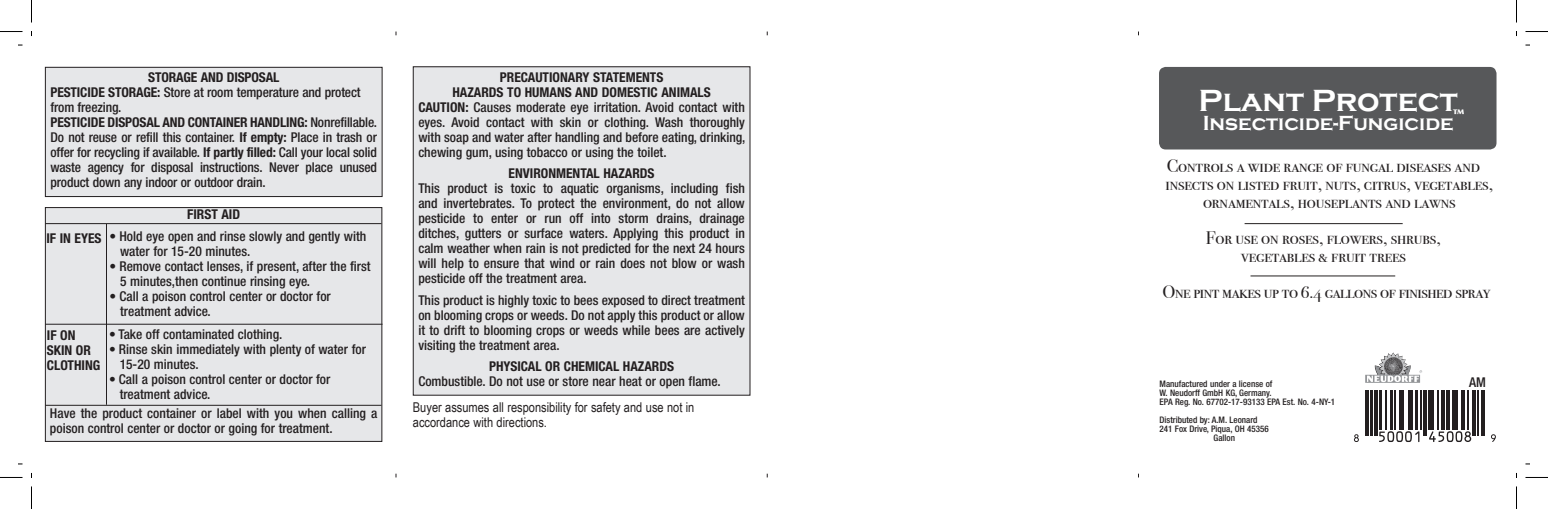
<style>
.page{position:relative;width:1548px;height:509px;background:#fff}
.page>*{position:absolute;margin:0;border:0;box-sizing:border-box;transform-origin:0 0}
.t1{font:700 31.5px "Copperplate Gothic";color:#fff}
.t2{font:700 21px "Copperplate Gothic";color:#fff}
.t3{font:18px/18px "Bodoni Svty Two SCITCTT";letter-spacing:-.01em;color:#231f20;text-align:center}
.t4{font:500 condensed 13.5px/15px "Helvetica Neue LT Std";color:#231f20}
.t5{font:700 condensed 13.5px/15px "Helvetica Neue LT Std";color:#231f20}
.t6{font:13.5px/15px "Arial Narrow";color:#231f20}
.t7{font:900 12px "Optima";color:#fff}
.t8{font:500 condensed 9px/9px "Helvetica Neue LT Std";color:#231f20}
.s1{font-weight:700}
</style>
<div class="page">
<svg style="left:1365px;top:390px;width:120px;height:52px"></svg>
<svg style="left:1354px;top:434px;width:5px;height:8px"></svg>
<hr style="left:1365px;top:390px;width:1px;height:45px;background:#231f20">
<hr style="left:1367px;top:390px;width:2px;height:45px;background:#231f20">
<hr style="left:1370px;top:390px;width:2px;height:45px;background:#231f20">
<hr style="left:1374px;top:390px;width:4px;height:45px;background:#231f20">
<hr style="left:1379px;top:390px;width:2px;height:39px;background:#231f20">
<hr style="left:1385px;top:390px;width:1px;height:39px;background:#231f20">
<hr style="left:1390px;top:390px;width:3px;height:39px;background:#231f20">
<hr style="left:1394px;top:390px;width:1px;height:39px;background:#231f20">
<hr style="left:1399px;top:390px;width:3px;height:39px;background:#231f20">
<hr style="left:1403px;top:390px;width:1px;height:39px;background:#231f20">
<hr style="left:1408px;top:390px;width:2px;height:39px;background:#231f20">
<hr style="left:1412px;top:390px;width:1px;height:39px;background:#231f20">
<svg style="left:1379px;top:431px;width:40px;height:11px"></svg>
<hr style="left:1416px;top:390px;width:2px;height:39px;background:#231f20">
<hr style="left:1421px;top:390px;width:1px;height:39px;background:#231f20">
<hr style="left:1423px;top:390px;width:1px;height:45px;background:#231f20">
<hr style="left:1426px;top:390px;width:1px;height:45px;background:#231f20">
<hr style="left:1428px;top:390px;width:1px;height:39px;background:#231f20">
<hr style="left:1431px;top:390px;width:3px;height:39px;background:#231f20">
<hr style="left:1437px;top:390px;width:1px;height:39px;background:#231f20">
<hr style="left:1441px;top:390px;width:3px;height:39px;background:#231f20">
<hr style="left:1446px;top:390px;width:4px;height:39px;background:#231f20">
<hr style="left:1452px;top:390px;width:1px;height:39px;background:#231f20">
<hr style="left:1455px;top:390px;width:3px;height:39px;background:#231f20">
<hr style="left:1461px;top:390px;width:1px;height:39px;background:#231f20">
<svg style="left:1429px;top:431px;width:42px;height:11px"></svg>
<hr style="left:1463px;top:390px;width:2px;height:39px;background:#231f20">
<hr style="left:1467px;top:390px;width:1px;height:39px;background:#231f20">
<hr style="left:1472px;top:390px;width:4px;height:45px;background:#231f20">
<hr style="left:1477px;top:390px;width:2px;height:45px;background:#231f20">
<hr style="left:1481px;top:390px;width:1px;height:45px;background:#231f20">
<hr style="left:1484px;top:390px;width:1px;height:45px;background:#231f20">
<svg style="left:1491px;top:434px;width:5px;height:8px"></svg>
<div style="left:1159px;top:67px;width:338px;height:82px;background:#57585a;border-radius:7px"></div>
<img style="left:1365px;top:352px;width:55px;height:30px">
<hr style="left:1245px;top:223px;width:158px;height:1px;background:#231f20">
<hr style="left:1251px;top:275px;width:144px;height:1px;background:#231f20">
<div style="left:45px;top:207px;width:337px;height:234px;background:#e6e7e9"></div>
<div style="left:45px;top:207px;width:337px;height:234px;border:1px solid #231f20"></div>
<div style="left:45px;top:67px;width:337px;height:129px;background:#e6e7e9"></div>
<div style="left:45px;top:67px;width:337px;height:130px;border:1px solid #231f20"></div>
<hr style="left:45px;top:223px;width:336px;height:1px;background:#231f20">
<hr style="left:106px;top:224px;width:1px;height:180px;background:#231f20">
<hr style="left:45px;top:324px;width:338px;height:1px;background:#231f20">
<hr style="left:45px;top:405px;width:336px;height:1px;background:#231f20">
<div style="left:413px;top:67px;width:337px;height:328px;background:#e6e7e9"></div>
<div style="left:413px;top:66px;width:337px;height:329px;border:1px solid #231f20"></div>
<svg style="left:0;top:31px;width:22px;height:1px"></svg>
<svg style="left:1526px;top:31px;width:22px;height:1px"></svg>
<svg style="left:0;top:477px;width:22px;height:1px"></svg>
<svg style="left:1526px;top:477px;width:22px;height:1px"></svg>
<svg style="left:31px;top:0;width:1px;height:22px"></svg>
<svg style="left:31px;top:486px;width:1px;height:22px"></svg>
<svg style="left:1516px;top:0;width:1px;height:22px"></svg>
<svg style="left:1516px;top:486px;width:1px;height:22px"></svg>
<p class="t4" style="left:50px;top:70px;width:328px;text-indent:98px"><span class="s1">STORAGE AND DISPOSAL<br>PESTICIDE STORAGE:</span> Store at room temperature and protect from freezing.<br><span class="s1">PESTICIDE DISPOSAL AND CONTAINER HANDLING:</span> Nonrefillable.<br>Do not reuse or refill this container. <span class="s1">If empty:</span> Place in trash or offer for recycling if available. <span class="s1">If partly filled:</span> Call your local solid waste agency for disposal instructions. Never place unused product down any indoor or outdoor drain.</p>
<p class="t5" style="left:46px;top:230px;width:57px">IF IN EYES</p>
<p class="t5" style="left:187px;top:206px;width:55px">FIRST AID</p>
<p class="t4" style="left:120px;top:228px;width:248px;text-indent:-11px">• Hold eye open and rinse slowly and gently with water for 15-20 minutes.</p>
<p class="t4" style="left:120px;top:258px;width:252px;text-indent:-11px">• Remove contact lenses, if present, after the first<br>5 minutes,then continue rinsing eye.</p>
<p class="t4" style="left:120px;top:288px;width:212px;text-indent:-11px">• Call a poison control center or doctor for treatment advice.</p>
<p class="t4" style="left:109px;top:327px;width:175px">• Take off contaminated clothing.</p>
<p class="t4" style="left:120px;top:342px;width:248px;text-indent:-11px">• Rinse skin immediately with plenty of water for<br>15-20 minutes.</p>
<p class="t4" style="left:120px;top:372px;width:212px;text-indent:-11px">• Call a poison control center or doctor for treatment advice.</p>
<p class="t5" style="left:47px;top:327px;width:55px">IF ON<br>SKIN OR<br>CLOTHING</p>
<p class="t4" style="left:50px;top:405px;width:329px">Have the product container or label with you when calling a poison control center or doctor or going for treatment.</p>
<p class="t5" style="left:500px;top:69px;width:165px">PRECAUTIONARY STATEMENTS</p>
<p class="t5" style="left:452px;top:84px;width:260px">HAZARDS TO HUMANS AND DOMESTIC ANIMALS</p>
<p class="t4" style="left:418px;top:99px;width:328px"><span class="s1">CAUTION:</span> Causes moderate eye irritation. Avoid contact with</p>
<p class="t4" style="left:418px;top:114px;width:328px">eyes. Avoid contact with skin or clothing. Wash thoroughly</p>
<p class="t4" style="left:418px;top:129px;width:329px">with soap and water after handling and before eating, drinking,</p>
<p class="t4" style="left:418px;top:144px;width:250px">chewing gum, using tobacco or using the toilet.</p>
<p class="t5" style="left:509px;top:165px;width:148px">ENVIRONMENTAL HAZARDS</p>
<p class="t4" style="left:418px;top:180px;width:328px;text-align:justify">This product is toxic to aquatic organisms, including fish and invertebrates. To protect the environment, do not allow pesticide to enter or run off into storm drains, drainage ditches, gutters or surface waters. Applying this product in calm weather when rain is not predicted for the next 24 hours will help to ensure that wind or rain does not blow or wash pesticide off the treatment area.</p>
<p class="t4" style="left:418px;top:292px;width:328px;text-align:justify">This product is highly toxic to bees exposed to direct treatment on blooming crops or weeds. Do not apply this product or allow it to drift to blooming crops or weeds while bees are actively visiting the treatment area.</p>
<p class="t5" style="left:489px;top:358px;width:187px">PHYSICAL OR CHEMICAL HAZARDS</p>
<p class="t4" style="left:418px;top:373px;width:304px">Combustible. Do not use or store near heat or open flame.</p>
<p class="t6" style="left:413px;top:399px;width:283px">Buyer assumes all responsibility for safety and use not in accordance with directions.</p>
<h1 class="t1" style="left:1199px;top:83px;width:261px">Plant Protect</h1>
<h2 class="t2" style="left:1203px;top:112px;width:252px">Insecticide-Fungicide</h2>
<p class="t7" style="left:1453px;top:106px;width:13px">™</p>
<h3 class="t3" style="left:1167px;top:156px;width:315px">Controls a wide range of fungal diseases and</h3>
<h3 class="t3" style="left:1166px;top:174px;width:329px">insects on listed fruit, nuts, citrus, vegetables,</h3>
<h3 class="t3" style="left:1203px;top:192px;width:254px">ornamentals, houseplants and lawns</h3>
<h3 class="t3" style="left:1206px;top:228px;width:236px">For use on roses, flowers, shrubs, vegetables &amp; fruit trees</h3>
<h3 class="t3" style="left:1162px;top:282px;width:330px">One pint makes up to 6.4 gallons of finished spray</h3>
<p class="t8" style="left:1160px;top:379px;width:177px">Manufactured under a license of<br>W. Neudorff GmbH KG, Germany.<br>EPA Reg. No. 67702-17-93133 EPA Est. No. 4-NY-1</p>
<p class="t8" style="left:1160px;top:415px;width:99px">Distributed by: A.M. Leonard</p>
<p class="t8" style="left:1160px;top:424px;width:111px">241 Fox Drive, Piqua, OH 45356</p>
<p class="t8" style="left:1214px;top:433px;width:23px">Gallon</p>
<p class="t4" style="left:1469px;top:375px;width:18px">AM</p>
</div>
